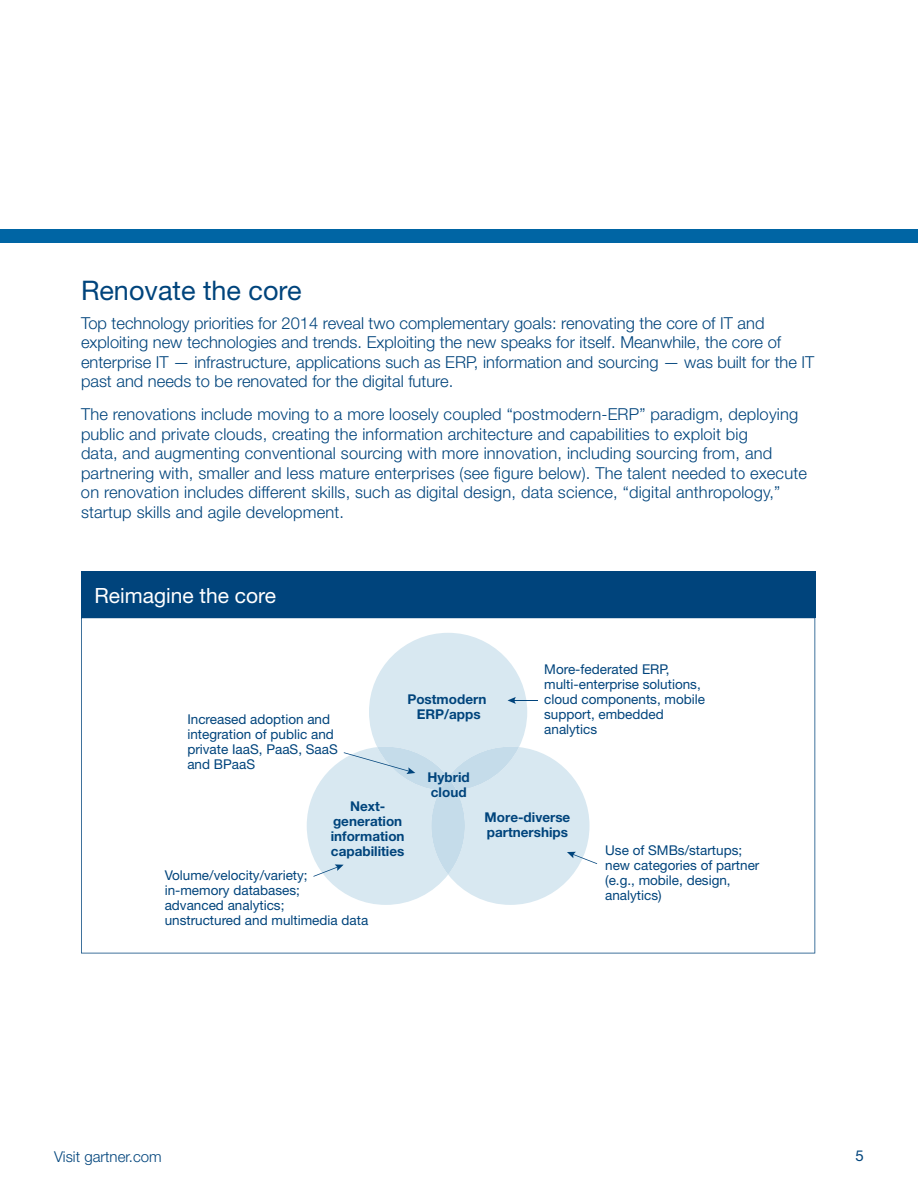
<style>
.page{position:relative;width:918px;height:1188px;background:#fff}
.page>*{position:absolute;margin:0;border:0;box-sizing:border-box;transform-origin:0 0}
.t1{font:27px "Helvetica Neue LT";color:#00447c}
.t2{font:21px "Helvetica Neue LT";color:#fff}
.t3{font:300 16.5px/19.5px "Helvetica Neue LT";letter-spacing:.01em;color:#00447c}
.t4{font:300 15px "Helvetica Neue LT";color:#00447c}
.t5{font:15px "Helvetica Neue LT";color:#00447c}
.t6{font:13.5px/15px "Helvetica Neue LT";color:#00447c}
.t7{font:700 13.5px/15px "Helvetica Neue LT";color:#00447c;text-align:center}
</style>
<div class="page">
<div style="left:0;top:230px;width:918px;height:13px;background:#0065a4"></div>
<svg style="left:81px;top:618px;width:734px;height:335px"></svg>
<svg style="left:307px;top:633px;width:290px;height:272px"></svg>
<div style="left:81px;top:572px;width:734px;height:46px;background:#00447c"></div>
<p class="t1" style="left:81px;top:275px;width:222px">Renovate the core</p>
<p class="t3" style="left:81px;top:313px;width:735px">Top technology priorities for 2014 reveal two complementary goals: renovating the core of IT and exploiting new technologies and trends. Exploiting the new speaks for itself. Meanwhile, the core of enterprise IT — infrastructure, applications such as ERP, information and sourcing — was built for the IT past and needs to be renovated for the digital future.</p>
<p class="t3" style="left:81px;top:404px;width:728px">The renovations include moving to a more loosely coupled “postmodern-ERP” paradigm, deploying public and private clouds, creating the information architecture and capabilities to exploit big<br>data, and augmenting conventional sourcing with more innovation, including sourcing from, and partnering with, smaller and less mature enterprises (see figure below). The talent needed to execute on renovation includes different skills, such as digital design, data science, “digital anthropology,” startup skills and agile development.</p>
<p class="t2" style="left:94px;top:583px;width:183px">Reimagine the core</p>
<p class="t6" style="left:187px;top:711px;width:152px">Increased adoption and integration of public and private IaaS, PaaS, SaaS and BPaaS</p>
<p class="t7" style="left:407px;top:692px;width:80px">Postmodern<br>ERP/apps</p>
<p class="t7" style="left:428px;top:769px;width:44px;text-align:left">Hybrid cloud</p>
<p class="t6" style="left:544px;top:661px;width:162px">More-federated ERP, multi-enterprise solutions, cloud components, mobile support, embedded analytics</p>
<p class="t7" style="left:331px;top:798px;width:75px">Next&shy;generation information capabilities</p>
<p class="t6" style="left:165px;top:867px;width:205px">Volume/velocity/variety; in-memory databases;<br>advanced analytics;<br>unstructured and multimedia data</p>
<p class="t7" style="left:485px;top:809px;width:87px;text-align:left">More-diverse partnerships</p>
<p class="t6" style="left:605px;top:842px;width:156px">Use of SMBs/startups; new categories of partner (e.g., mobile, design, analytics)</p>
<p class="t4" style="left:54px;top:1148px;width:109px">Visit gartner.com</p>
<p class="t5" style="left:856px;top:1147px;width:10px">5</p>
</div>
